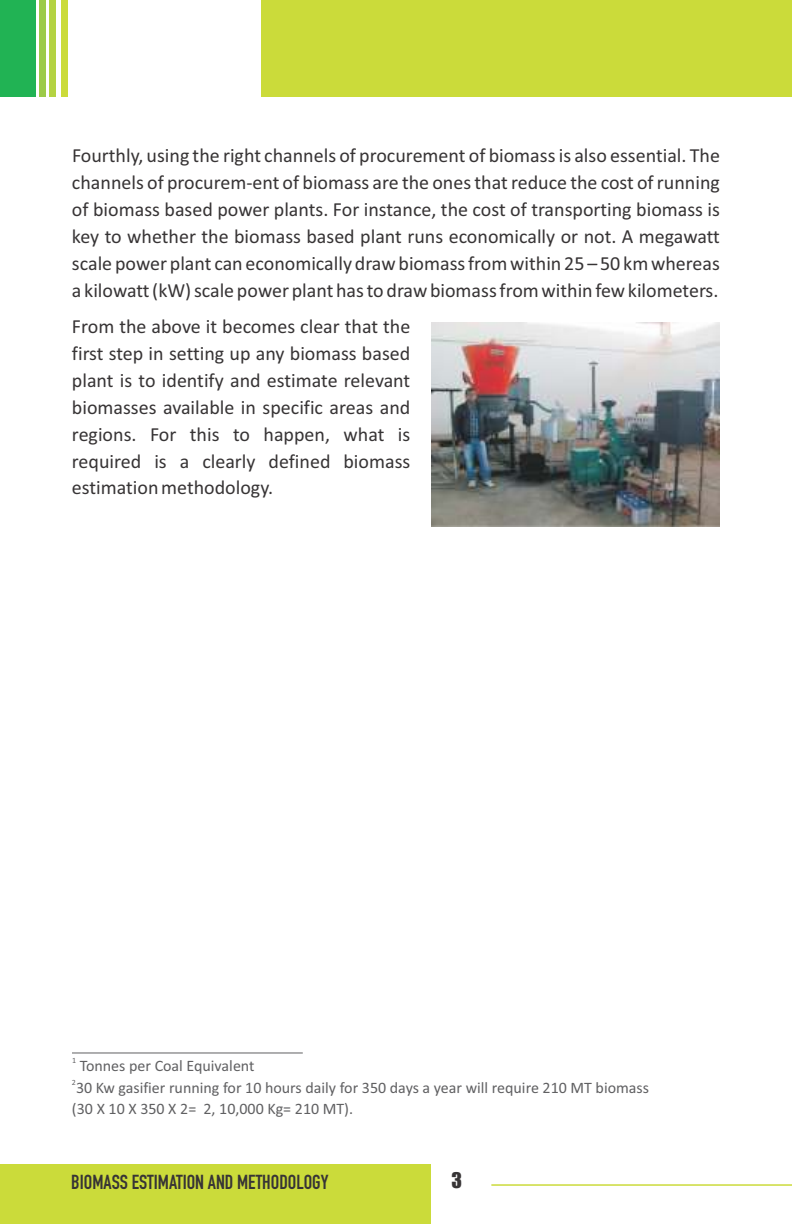
<style>
.page{position:relative;width:792px;height:1224px;background:#fff}
.page>*{position:absolute;margin:0;border:0;box-sizing:border-box;transform-origin:0 0}
.t1{font:20px/26.8px "Calibri";color:#373435;text-align:justify}
.t2{font:20px "DIN Engschrift Std";color:#373435}
.t3{font:20px "Impact";color:#373435}
.t4{font:16px/21.4px "Calibri";color:#606062}
.t5{font:8px "Calibri";color:#606062}
</style>
<div class="page">
<div style="left:0;top:1164px;width:430px;height:60px;background:#cbdb3a"></div>
<hr style="left:491px;top:1184px;width:301px;height:2px;background:#cbdb3a">
<div style="left:262px;top:0;width:530px;height:97px;background:#cbdb3a"></div>
<div style="left:0;top:0;width:36px;height:97px;background:#21b354"></div>
<div style="left:61px;top:0;width:6px;height:97px;background:#cbdb3a"></div>
<div style="left:50px;top:0;width:6px;height:97px;background:#b4d342"></div>
<div style="left:39px;top:0;width:7px;height:97px;background:#9ccb48"></div>
<img style="left:432px;top:322px;width:288px;height:205px">
<hr style="left:72px;top:1052px;width:231px;height:1px;background:#606062">
<p class="t1" style="left:72px;top:144px;width:650px">Fourthly, using the right channels of procurement of biomass is also essential. The channels of procurem-ent of biomass are the ones that reduce the cost of running of biomass based power plants. For instance, the cost of transporting biomass is key to whether the biomass based plant runs economically or not. A megawatt scale power plant can economically draw biomass from within 25 – 50 km whereas a kilowatt (kW) scale power plant has to draw biomass from within few kilometers.</p>
<p class="t1" style="left:72px;top:315px;width:340px">From the above it becomes clear that the first step in setting up any biomass based plant is to identify and estimate relevant biomasses available in specific areas and regions. For this to happen, what is required is a clearly defined biomass estimation methodology.</p>
<p class="t5" style="left:72px;top:1057px;width:6px">1</p>
<p class="t4" style="left:80px;top:1057px;width:176px">Tonnes per Coal Equivalent</p>
<p class="t5" style="left:72px;top:1079px;width:6px">2</p>
<p class="t4" style="left:72px;top:1078px;width:579px">30 Kw gasifier running for 10 hours daily for 350 days a year will require 210 MT biomass (30 X 10 X 350 X 2= 2, 10,000 Kg= 210 MT).</p>
<p class="t2" style="left:71px;top:1175px;width:259px">BIOMASS ESTIMATION AND METHODOLOGY</p>
<p class="t3" style="left:452px;top:1172px;width:12px">3</p>
</div>
